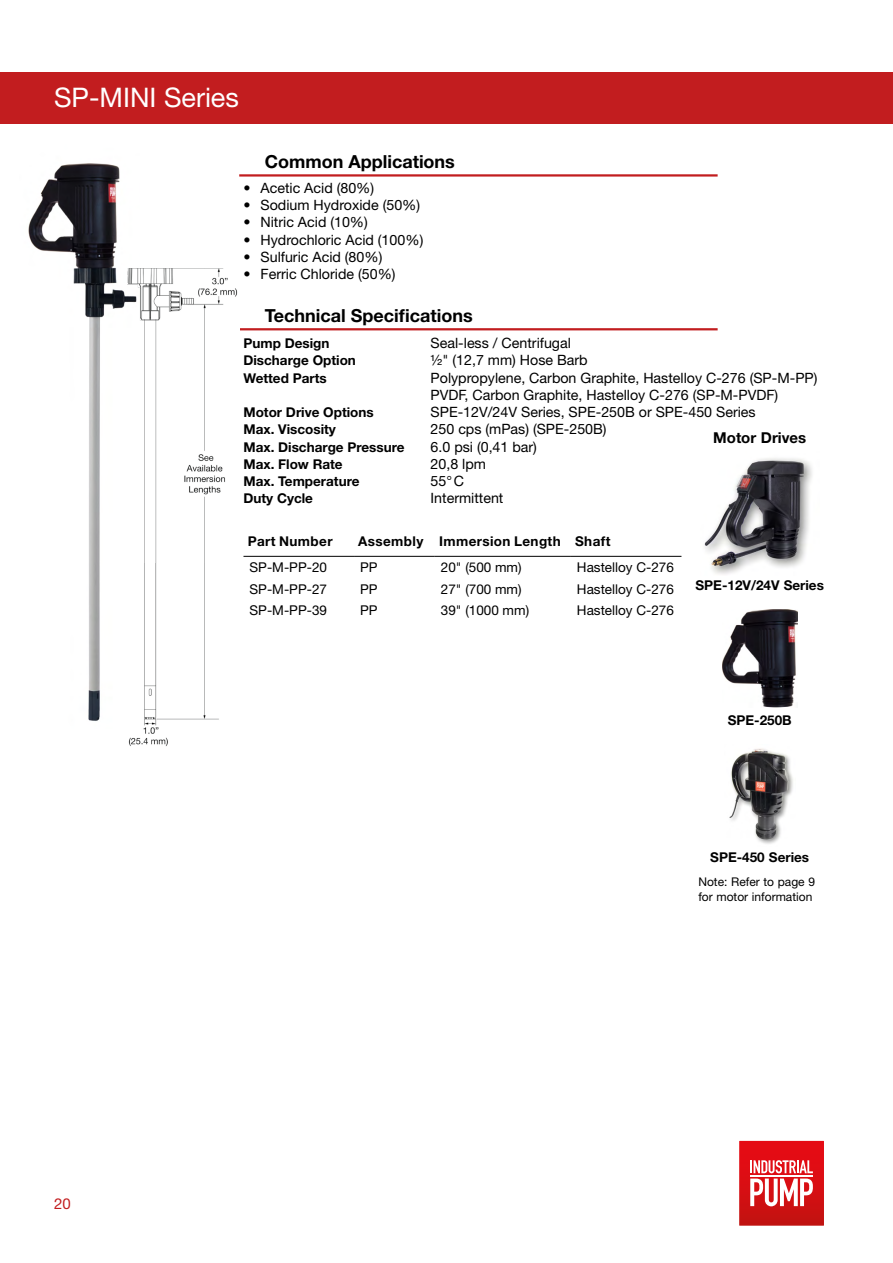
<style>
.page{position:relative;width:893px;height:1263px;background:#fff}
.page>*{position:absolute;margin:0;border:0;box-sizing:border-box;transform-origin:0 0}
.t1{font:27px "Helvetica Neue LT Std";color:#fff}
.t2{font:700 18px "Helvetica Neue LT Std";color:#000}
.t3{font:700 15px "Helvetica Neue LT Std";color:#000}
.t4{font:15px "Helvetica Neue LT Std";color:#c21d1f}
.t5{font:14.25px/17.2px "Helvetica Neue LT Std";color:#000}
.t6{font:700 13.5px "Helvetica Neue LT Std";color:#000}
.t7{font:13.5px "Helvetica Neue LT Std";color:#000}
.t8{font:700 13.5px "Helvetica Neue LT Std";letter-spacing:.03em;color:#000}
.t9{font:12px/14.4px "Helvetica Neue LT Std";color:#000}
</style>
<div class="page">
<div style="left:0;top:72px;width:893px;height:51px;background:#c21d1f"></div>
<hr style="left:239px;top:174px;width:479px;height:3px;background:#c21d1f">
<hr style="left:239px;top:328px;width:479px;height:2px;background:#c21d1f">
<hr style="left:243px;top:556px;width:111px;height:1px;background:#000">
<hr style="left:354px;top:556px;width:81px;height:1px;background:#000">
<hr style="left:435px;top:556px;width:136px;height:1px;background:#000">
<hr style="left:571px;top:556px;width:110px;height:1px;background:#000">
<img style="left:729px;top:748px;width:64px;height:96px">
<img style="left:704px;top:458px;width:108px;height:116px">
<img style="left:722px;top:610px;width:75px;height:97px">
<img style="left:28px;top:163px;width:92px;height:558px">
<img style="left:120px;top:268px;width:118px;height:295px">
<img style="left:128px;top:563px;width:91px;height:183px">
<svg style="left:739px;top:1141px;width:85px;height:85px;background:#de3d41"></svg>
<hr style="left:750px;top:1175px;width:63px;height:2px;background:#fff">
<h1 class="t1" style="left:54px;top:82px;width:186px">SP-MINI Series</h1>
<p class="t2" style="left:265px;top:150px;width:192px">Common Applications</p>
<p class="t5" style="left:243px;top:179px;width:132px">• Acetic Acid (80%)</p>
<p class="t5" style="left:243px;top:196px;width:178px">• Sodium Hydroxide (50%)</p>
<p class="t5" style="left:243px;top:213px;width:126px">• Nitric Acid (10%)</p>
<p class="t5" style="left:243px;top:231px;width:181px">• Hydrochloric Acid (100%)</p>
<p class="t5" style="left:243px;top:248px;width:140px">• Sulfuric Acid (80%)</p>
<p class="t5" style="left:243px;top:265px;width:154px">• Ferric Chloride (50%)</p>
<p class="t2" style="left:265px;top:304px;width:209px">Technical Specifications</p>
<p class="t6" style="left:243px;top:335px;width:87px">Pump Design</p>
<p class="t5" style="left:431px;top:334px;width:142px">Seal-less / Centrifugal</p>
<p class="t6" style="left:243px;top:352px;width:114px">Discharge Option</p>
<p class="t5" style="left:431px;top:351px;width:159px">½" (12,7 mm) Hose Barb</p>
<p class="t6" style="left:243px;top:369px;width:85px">Wetted Parts</p>
<p class="t5" style="left:431px;top:369px;width:388px">Polypropylene, Carbon Graphite, Hastelloy C-276 (SP-M-PP)<br>PVDF, Carbon Graphite, Hastelloy C-276 (SP-M-PVDF)</p>
<p class="t6" style="left:243px;top:404px;width:132px">Motor Drive Options</p>
<p class="t5" style="left:431px;top:403px;width:327px">SPE-12V/24V Series, SPE-250B or SPE-450 Series</p>
<p class="t6" style="left:243px;top:421px;width:94px">Max. Viscosity</p>
<p class="t5" style="left:431px;top:420px;width:178px">250 cps (mPas) (SPE-250B)</p>
<p class="t6" style="left:243px;top:438px;width:163px">Max. Discharge Pressure</p>
<p class="t5" style="left:431px;top:438px;width:108px">6.0 psi (0,41 bar)</p>
<p class="t6" style="left:243px;top:456px;width:101px">Max. Flow Rate</p>
<p class="t5" style="left:431px;top:455px;width:57px">20,8 lpm</p>
<p class="t6" style="left:243px;top:473px;width:117px">Max. Temperature</p>
<p class="t5" style="left:431px;top:472px;width:35px">55°C</p>
<p class="t6" style="left:243px;top:490px;width:71px">Duty Cycle</p>
<p class="t5" style="left:431px;top:489px;width:74px">Intermittent</p>
<p class="t8" style="left:248px;top:533px;width:86px">Part Number</p>
<p class="t8" style="left:358px;top:533px;width:254px">Assembly Immersion Length Shaft</p>
<p class="t7" style="left:249px;top:559px;width:79px">SP-M-PP-20</p>
<p class="t7" style="left:360px;top:559px;width:19px">PP</p>
<p class="t7" style="left:441px;top:559px;width:82px">20" (500 mm)</p>
<p class="t7" style="left:577px;top:559px;width:99px">Hastelloy C-276</p>
<p class="t7" style="left:249px;top:581px;width:79px">SP-M-PP-27</p>
<p class="t7" style="left:360px;top:581px;width:19px">PP</p>
<p class="t7" style="left:441px;top:581px;width:82px">27" (700 mm)</p>
<p class="t7" style="left:577px;top:581px;width:99px">Hastelloy C-276</p>
<p class="t7" style="left:249px;top:602px;width:79px">SP-M-PP-39</p>
<p class="t7" style="left:360px;top:602px;width:19px">PP</p>
<p class="t7" style="left:441px;top:602px;width:90px">39" (1000 mm)</p>
<p class="t7" style="left:577px;top:602px;width:99px">Hastelloy C-276</p>
<p class="t3" style="left:713px;top:428px;width:94px">Motor Drives</p>
<p class="t6" style="left:695px;top:577px;width:130px">SPE-12V/24V Series</p>
<p class="t6" style="left:728px;top:712px;width:66px">SPE-250B</p>
<p class="t6" style="left:710px;top:849px;width:100px">SPE-450 Series</p>
<p class="t4" style="left:54px;top:1195px;width:18px">20</p>
<p class="t9" style="left:698px;top:875px;width:118px">Note: Refer to page 9 for motor information</p>
</div>
